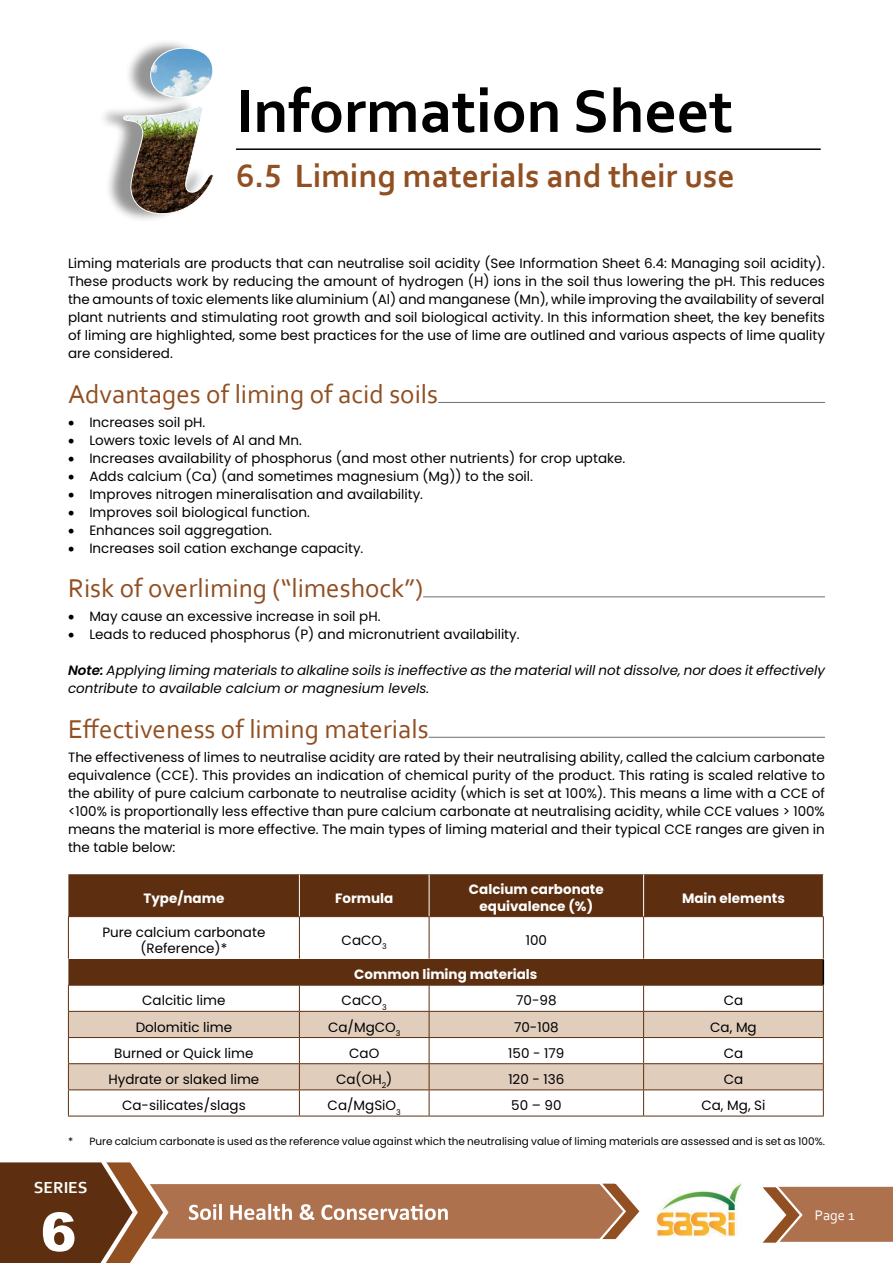
<style>
.page{position:relative;width:893px;height:1263px;background:#fff}
.page>*{position:absolute;margin:0;border:0;box-sizing:border-box;transform-origin:0 0}
.t1{font:700 63px "Corbel";color:#000}
.t2{font:900 53.55px "Arial";color:#fff}
.t3{font:700 33.75px "Corbel";color:#914f22}
.t4{font:27px "Corbel";color:#914f22}
.t5{font:700 16.8px "Corbel";color:#fff}
.t6{font:14.55px "Corbel";color:#fff}
.t7{font:13.5px/18px "Poppins";color:#000;text-align:justify}
.t8{font:italic 13.5px/18px "Poppins";color:#000}
.t9{font:700 13.5px/16.2px "Poppins";color:#fff;text-align:center}
.t10{font:10.5px "Poppins";color:#000}
.s1{font-weight:600}
</style>
<div class="page">
<img style="left:657px;top:1183px;width:85px;height:53px">
<svg style="left:0;top:1162px;width:640px;height:101px"></svg>
<svg style="left:762px;top:1186px;width:131px;height:57px;background:#b78263"></svg>
<hr style="left:236px;top:148px;width:585px;height:2px;background:#000">
<hr style="left:438px;top:402px;width:387px;height:1px;background:#6d6e71">
<hr style="left:423px;top:596px;width:402px;height:1px;background:#6d6e71">
<hr style="left:429px;top:737px;width:396px;height:1px;background:#6d6e71">
<svg style="left:68px;top:874px;width:755px;height:111px;fill:#5d2f10"></svg>
<svg style="left:69px;top:1012px;width:754px;height:77px;fill:#e0cdbc"></svg>
<hr style="left:68px;top:916px;width:231px;height:1px;background:#5d2f10">
<hr style="left:68px;top:917px;width:1px;height:42px;background:#5d2f10">
<hr style="left:299px;top:916px;width:130px;height:1px;background:#5d2f10">
<hr style="left:299px;top:917px;width:1px;height:42px;background:#5d2f10">
<hr style="left:429px;top:916px;width:215px;height:1px;background:#5d2f10">
<hr style="left:429px;top:917px;width:1px;height:42px;background:#5d2f10">
<hr style="left:644px;top:916px;width:180px;height:1px;background:#5d2f10">
<hr style="left:643px;top:917px;width:1px;height:42px;background:#5d2f10">
<hr style="left:823px;top:917px;width:1px;height:42px;background:#5d2f10">
<hr style="left:299px;top:875px;width:1px;height:41px;background:#fff">
<hr style="left:429px;top:875px;width:1px;height:41px;background:#fff">
<hr style="left:643px;top:875px;width:1px;height:41px;background:#fff">
<hr style="left:68px;top:985px;width:231px;height:1px;background:#5d2f10">
<hr style="left:299px;top:985px;width:130px;height:1px;background:#5d2f10">
<hr style="left:429px;top:985px;width:215px;height:1px;background:#5d2f10">
<hr style="left:644px;top:985px;width:180px;height:1px;background:#5d2f10">
<hr style="left:68px;top:1011px;width:231px;height:1px;background:#5d2f10">
<hr style="left:299px;top:1011px;width:130px;height:1px;background:#5d2f10">
<hr style="left:429px;top:1011px;width:215px;height:1px;background:#5d2f10">
<hr style="left:644px;top:1011px;width:180px;height:1px;background:#5d2f10">
<hr style="left:68px;top:1037px;width:231px;height:1px;background:#5d2f10">
<hr style="left:299px;top:1037px;width:130px;height:1px;background:#5d2f10">
<hr style="left:429px;top:1037px;width:215px;height:1px;background:#5d2f10">
<hr style="left:644px;top:1037px;width:180px;height:1px;background:#5d2f10">
<hr style="left:68px;top:1063px;width:231px;height:1px;background:#5d2f10">
<hr style="left:299px;top:1063px;width:130px;height:1px;background:#5d2f10">
<hr style="left:429px;top:1063px;width:215px;height:1px;background:#5d2f10">
<hr style="left:644px;top:1063px;width:180px;height:1px;background:#5d2f10">
<hr style="left:68px;top:1089px;width:231px;height:1px;background:#5d2f10">
<svg style="left:68px;top:985px;width:1px;height:131px"></svg>
<hr style="left:299px;top:1089px;width:130px;height:1px;background:#5d2f10">
<svg style="left:299px;top:985px;width:1px;height:131px"></svg>
<hr style="left:429px;top:1089px;width:215px;height:1px;background:#5d2f10">
<svg style="left:429px;top:985px;width:1px;height:131px"></svg>
<hr style="left:644px;top:1089px;width:180px;height:1px;background:#5d2f10">
<svg style="left:643px;top:985px;width:1px;height:131px"></svg>
<svg style="left:823px;top:959px;width:1px;height:157px"></svg>
<hr style="left:68px;top:1116px;width:231px;height:1px;background:#5d2f10">
<hr style="left:299px;top:1116px;width:130px;height:1px;background:#5d2f10">
<hr style="left:429px;top:1116px;width:215px;height:1px;background:#5d2f10">
<hr style="left:644px;top:1116px;width:180px;height:1px;background:#5d2f10">
<div style="left:98px;top:39px;width:108px;height:184px;background:#000;opacity:.42"></div>
<img style="left:123px;top:47px;width:91px;height:168px">
<h1 class="t1" style="left:236px;top:72px;width:498px">Information Sheet</h1>
<h3 class="t3" style="left:236px;top:155px;width:500px">6.5 Liming materials and their use</h3>
<p class="t7" style="left:68px;top:255px;width:758px">Liming materials are products that can neutralise soil acidity (See Information Sheet 6.4: Managing soil acidity).<br>These products work by reducing the amount of hydrogen (H) ions in the soil thus lowering the pH. This reduces the amounts of toxic elements like aluminium (Al) and manganese (Mn), while improving the availability of several plant nutrients and stimulating root growth and soil biological activity. In this information sheet, the key benefits of liming are highlighted, some best practices for the use of lime are outlined and various aspects of lime quality are considered.</p>
<h3 class="t4" style="left:68px;top:377px;width:372px">Advantages of liming of acid soils</h3>
<p class="t7" style="left:68px;top:413px;width:139px">• Increases soil pH.</p>
<p class="t7" style="left:68px;top:431px;width:235px">• Lowers toxic levels of Al and Mn.</p>
<p class="t7" style="left:68px;top:449px;width:559px">• Increases availability of phosphorus (and most other nutrients) for crop uptake.</p>
<p class="t7" style="left:68px;top:467px;width:467px">• Adds calcium (Ca) (and sometimes magnesium (Mg)) to the soil.</p>
<p class="t7" style="left:68px;top:485px;width:357px">• Improves nitrogen mineralisation and availability.</p>
<p class="t7" style="left:68px;top:503px;width:243px">• Improves soil biological function.</p>
<p class="t7" style="left:68px;top:521px;width:205px">• Enhances soil aggregation.</p>
<p class="t7" style="left:68px;top:539px;width:297px">• Increases soil cation exchange capacity.</p>
<h3 class="t4" style="left:68px;top:571px;width:357px">Risk of overliming (“limeshock”)</h3>
<p class="t7" style="left:68px;top:608px;width:314px">• May cause an excessive increase in soil pH.</p>
<p class="t7" style="left:68px;top:625px;width:453px">• Leads to reduced phosphorus (P) and micronutrient availability.</p>
<p class="t8" style="left:68px;top:662px;width:758px"><span class="s1">Note:</span> Applying liming materials to alkaline soils is ineffective as the material will not dissolve, nor does it effectively contribute to available calcium or magnesium levels.</p>
<h3 class="t4" style="left:68px;top:712px;width:362px">Effectiveness of liming materials</h3>
<p class="t7" style="left:68px;top:748px;width:758px">The effectiveness of limes to neutralise acidity are rated by their neutralising ability, called the calcium carbonate equivalence (CCE). This provides an indication of chemical purity of the product. This rating is scaled relative to the ability of pure calcium carbonate to neutralise acidity (which is set at 100%). This means a lime with a CCE of &lt;100% is proportionally less effective than pure calcium carbonate at neutralising acidity, while CCE values &gt; 100% means the material is more effective. The main types of liming material and their typical CCE ranges are given in the table below:</p>
<p class="t9" style="left:143px;top:890px;width:82px">Type/name</p>
<p class="t9" style="left:335px;top:890px;width:60px">Formula</p>
<p class="t9" style="left:469px;top:882px;width:136px">Calcium carbonate equivalence (%)</p>
<p class="t9" style="left:682px;top:890px;width:104px">Main elements</p>
<p class="t7" style="left:102px;top:924px;width:164px;line-height:16.2px;text-align:center">Pure calcium carbonate (Reference)*</p>
<p class="t7" style="left:342px;top:931px;width:47px">CaCO<sub>3</sub></p>
<p class="t7" style="left:526px;top:931px;width:23px">100</p>
<p class="t9" style="left:354px;top:966px;width:185px">Common liming materials</p>
<p class="t7" style="left:142px;top:992px;width:85px">Calcitic lime</p>
<p class="t7" style="left:342px;top:992px;width:47px">CaCO<sub>3</sub></p>
<p class="t7" style="left:516px;top:992px;width:42px">70-98</p>
<p class="t7" style="left:724px;top:992px;width:21px">Ca</p>
<p class="t7" style="left:136px;top:1018px;width:98px">Dolomitic lime</p>
<p class="t7" style="left:328px;top:1018px;width:74px">Ca/MgCO<sub>3</sub></p>
<p class="t7" style="left:514px;top:1018px;width:46px">70-108</p>
<p class="t7" style="left:710px;top:1018px;width:48px">Ca, Mg</p>
<p class="t7" style="left:114px;top:1044px;width:141px">Burned or Quick lime</p>
<p class="t7" style="left:349px;top:1044px;width:32px">CaO</p>
<p class="t7" style="left:508px;top:1044px;width:58px">150 - 179</p>
<p class="t7" style="left:724px;top:1044px;width:21px">Ca</p>
<p class="t7" style="left:108px;top:1070px;width:152px">Hydrate or slaked lime</p>
<p class="t7" style="left:336px;top:1070px;width:58px">Ca(OH<sub>2</sub>)</p>
<p class="t7" style="left:508px;top:1070px;width:58px">120 - 136</p>
<p class="t7" style="left:724px;top:1070px;width:21px">Ca</p>
<p class="t7" style="left:122px;top:1096px;width:125px">Ca-silicates/slags</p>
<p class="t7" style="left:328px;top:1096px;width:75px">Ca/MgSiO<sub>3</sub></p>
<p class="t7" style="left:511px;top:1096px;width:52px">50 – 90</p>
<p class="t7" style="left:701px;top:1096px;width:66px">Ca, Mg, Si</p>
<p class="t10" style="left:68px;top:1135px;width:758px">* Pure calcium carbonate is used as the reference value against which the neutralising value of liming materials are assessed and is set as 100%.</p>
<p class="t5" style="left:34px;top:1177px;width:55px">SERIES</p>
<h2 class="t2" style="left:41px;top:1193px;width:37px">6</h2>
<p class="t6" style="left:815px;top:1206px;width:41px">Page 1</p>
</div>
